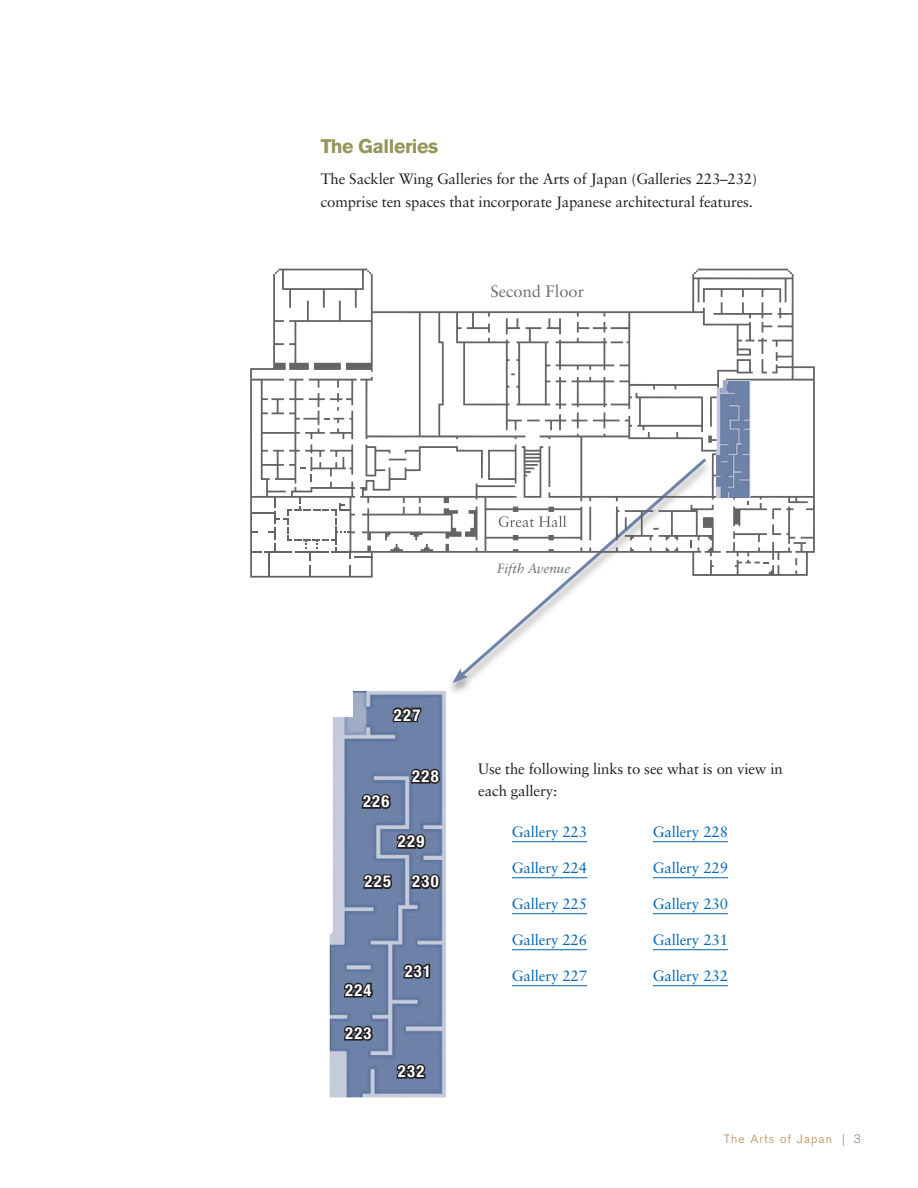
<style>
.page{position:relative;width:918px;height:1188px;background:#fff}
.page>*{position:absolute;margin:0;border:0;box-sizing:border-box;transform-origin:0 0}
.t1{font:700 19.5px "Akzidenz Grotesk BE";letter-spacing:-.02em;color:#949559}
.t2{font:700 condensed 16.5px "Helvetica Neue";letter-spacing:.08em;color:#fff}
.t3{font:16.5px "Sabon";color:#6d6f71}
.t4{font:15px/22.5px "Sabon";letter-spacing:-.01em;color:#231f20}
.t5{font:15px "Sabon";letter-spacing:-.01em;color:#0065b1}
.t6{font:13.5px "Sabon Italic Os F";color:#6d6f71}
.t7{font:300 12px "Akzidenz Grotesk BE";letter-spacing:.1em;color:#ba8548}
.s1{color:#808285}
</style>
<div class="page">
<img style="left:329px;top:690px;width:117px;height:408px">
<svg style="left:342px;top:1024px;width:32px;height:18px"></svg>
<svg style="left:342px;top:975px;width:32px;height:24px"></svg>
<svg style="left:361px;top:873px;width:33px;height:18px"></svg>
<svg style="left:360px;top:793px;width:32px;height:18px"></svg>
<svg style="left:391px;top:706px;width:33px;height:18px"></svg>
<svg style="left:409px;top:767px;width:32px;height:18px"></svg>
<svg style="left:395px;top:832px;width:32px;height:19px"></svg>
<svg style="left:409px;top:873px;width:32px;height:18px"></svg>
<svg style="left:402px;top:962px;width:30px;height:18px"></svg>
<svg style="left:395px;top:1062px;width:33px;height:18px"></svg>
<hr style="left:512px;top:841px;width:75px;height:1px;background:#0065b1">
<hr style="left:512px;top:877px;width:75px;height:1px;background:#0065b1">
<hr style="left:512px;top:913px;width:75px;height:1px;background:#0065b1">
<hr style="left:512px;top:949px;width:75px;height:1px;background:#0065b1">
<hr style="left:512px;top:985px;width:75px;height:1px;background:#0065b1">
<hr style="left:653px;top:841px;width:75px;height:1px;background:#0065b1">
<hr style="left:653px;top:877px;width:75px;height:1px;background:#0065b1">
<hr style="left:653px;top:913px;width:75px;height:1px;background:#0065b1">
<hr style="left:653px;top:949px;width:75px;height:1px;background:#0065b1">
<hr style="left:653px;top:985px;width:75px;height:1px;background:#0065b1">
<svg style="left:467px;top:578px;width:120px;height:102px"></svg>
<svg style="left:453px;top:668px;width:15px;height:15px"></svg>
<svg style="left:250px;top:269px;width:565px;height:309px"></svg>
<svg style="left:499px;top:515px;width:67px;height:12px"></svg>
<svg style="left:252px;top:531px;width:6px;height:2px"></svg>
<hr style="left:251px;top:512px;width:24px;height:2px;background:#636466">
<hr style="left:265px;top:551px;width:27px;height:2px;background:#636466">
<svg style="left:252px;top:551px;width:9px;height:2px"></svg>
<svg style="left:269px;top:497px;width:208px;height:79px"></svg>
<hr style="left:268px;top:552px;width:2px;height:24px;background:#636466">
<img style="left:716px;top:381px;width:34px;height:117px">
<h1 class="t1" style="left:321px;top:135px;width:119px">The Galleries</h1>
<p class="t4" style="left:321px;top:168px;width:438px">The Sackler Wing Galleries for the Arts of Japan (Galleries 223–232) comprise ten spaces that incorporate Japanese architectural features.</p>
<p class="t3" style="left:491px;top:281px;width:95px">Second Floor</p>
<p class="t6" style="left:497px;top:561px;width:75px">Fifth Avenue</p>
<p class="t2" style="left:394px;top:705px;width:28px">227</p>
<p class="t2" style="left:363px;top:791px;width:28px">226</p>
<p class="t2" style="left:412px;top:766px;width:28px">228</p>
<p class="t2" style="left:398px;top:831px;width:28px">229</p>
<p class="t2" style="left:412px;top:871px;width:28px">230</p>
<p class="t2" style="left:365px;top:871px;width:28px">225</p>
<p class="t2" style="left:345px;top:980px;width:28px">224</p>
<p class="t2" style="left:345px;top:1023px;width:28px">223</p>
<p class="t2" style="left:405px;top:961px;width:28px">231</p>
<p class="t2" style="left:398px;top:1061px;width:28px">232</p>
<p class="t4" style="left:478px;top:757px;width:306px">Use the following links to see what is on view in each gallery:</p>
<p class="t5" style="left:512px;top:823px;width:77px">Gallery 223</p>
<p class="t5" style="left:512px;top:859px;width:77px">Gallery 224</p>
<p class="t5" style="left:512px;top:895px;width:77px">Gallery 225</p>
<p class="t5" style="left:512px;top:931px;width:77px">Gallery 226</p>
<p class="t5" style="left:512px;top:967px;width:77px">Gallery 227</p>
<p class="t5" style="left:653px;top:823px;width:77px">Gallery 228</p>
<p class="t5" style="left:653px;top:859px;width:77px">Gallery 229</p>
<p class="t5" style="left:653px;top:895px;width:77px">Gallery 230</p>
<p class="t5" style="left:653px;top:931px;width:77px">Gallery 231</p>
<p class="t5" style="left:653px;top:967px;width:77px">Gallery 232</p>
<p class="t7" style="left:724px;top:1132px;width:139px">The Arts of Japan | <span class="s1">3</span></p>
</div>
